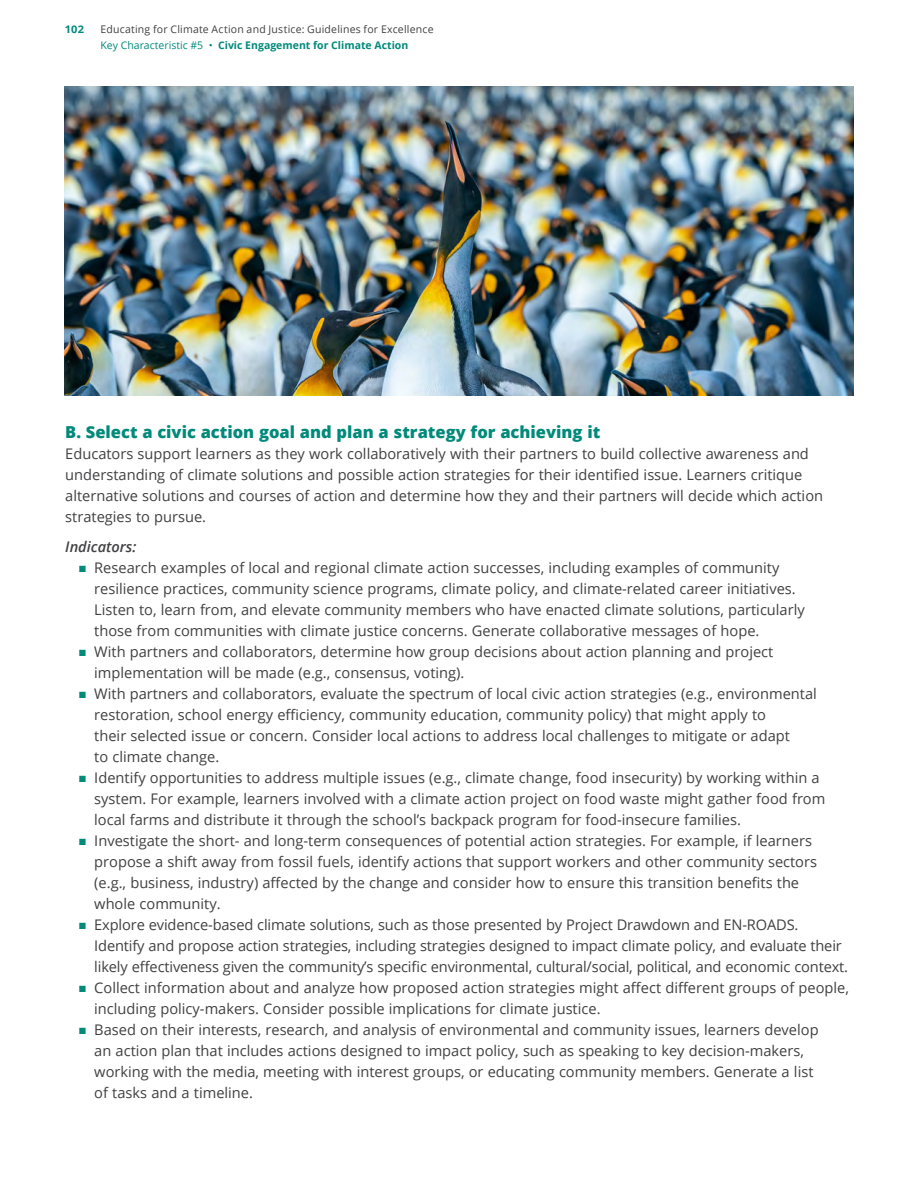
<style>
.page{position:relative;width:918px;height:1188px;background:#fff}
.page>*{position:absolute;margin:0;border:0;box-sizing:border-box;transform-origin:0 0}
.t1{font:800 16.5px "Open Sans";color:#008a7a}
.t2{font:14.7px/21px "Open Sans";color:#414042}
.t3{font:italic 600 14.7px "Open Sans";color:#414042}
.t4{font:10.5px/15.8px "Open Sans";letter-spacing:.02em;color:#414042}
.t5{font:700 10.5px "Open Sans";color:#008a7a;scale:1.05 1}
.s1{color:#008a7a}
.s2{font-weight:700;color:#008a7a}
</style>
<div class="page">
<img style="left:65px;top:86px;width:788px;height:310px">
<p class="t5" style="left:65px;top:22px;width:20px">102</p>
<p class="t4" style="left:100px;top:21px;width:335px">Educating for Climate Action and Justice: Guidelines for Excellence<br><span class="s1">Key Characteristic #5 •</span> <span class="s2">Civic Engagement for Climate Action</span></p>
<p class="t1" style="left:65px;top:420px;width:536px">B. Select a civic action goal and plan a strategy for achieving it</p>
<p class="t2" style="left:65px;top:443px;width:759px">Educators support learners as they work collaboratively with their partners to build collective awareness and understanding of climate solutions and possible action strategies for their identified issue. Learners critique alternative solutions and courses of action and determine how they and their partners will decide which action</p>
<p class="t2" style="left:65px;top:506px;width:142px">strategies to pursue.</p>
<p class="t3" style="left:65px;top:537px;width:73px">Indicators:</p>
<p class="t2" style="left:94px;top:557px;width:712px;text-indent:-15px"><span class="s1">■</span> Research examples of local and regional climate action successes, including examples of community resilience practices, community science programs, climate policy, and climate-related career initiatives.<br>Listen to, learn from, and elevate community members who have enacted climate solutions, particularly those from communities with climate justice concerns. Generate collaborative messages of hope.</p>
<p class="t2" style="left:94px;top:641px;width:681px;text-indent:-15px"><span class="s1">■</span> With partners and collaborators, determine how group decisions about action planning and project implementation will be made (e.g., consensus, voting).</p>
<p class="t2" style="left:94px;top:683px;width:724px;text-indent:-15px"><span class="s1">■</span> With partners and collaborators, evaluate the spectrum of local civic action strategies (e.g., environmental restoration, school energy efficiency, community education, community policy) that might apply to<br>their selected issue or concern. Consider local actions to address local challenges to mitigate or adapt<br>to climate change.</p>
<p class="t2" style="left:94px;top:767px;width:733px;text-indent:-15px"><span class="s1">■</span> Identify opportunities to address multiple issues (e.g., climate change, food insecurity) by working within a system. For example, learners involved with a climate action project on food waste might gather food from local farms and distribute it through the school’s backpack program for food-insecure families.</p>
<p class="t2" style="left:94px;top:830px;width:724px;text-indent:-15px"><span class="s1">■</span> Investigate the short- and long-term consequences of potential action strategies. For example, if learners propose a shift away from fossil fuels, identify actions that support workers and other community sectors (e.g., business, industry) affected by the change and consider how to ensure this transition benefits the whole community.</p>
<p class="t2" style="left:94px;top:914px;width:755px;text-indent:-15px"><span class="s1">■</span> Explore evidence-based climate solutions, such as those presented by Project Drawdown and EN-ROADS.<br>Identify and propose action strategies, including strategies designed to impact climate policy, and evaluate their likely effectiveness given the community’s specific environmental, cultural/social, political, and economic context.</p>
<p class="t2" style="left:94px;top:977px;width:756px;text-indent:-15px"><span class="s1">■</span> Collect information about and analyze how proposed action strategies might affect different groups of people, including policy-makers. Consider possible implications for climate justice.</p>
<p class="t2" style="left:94px;top:1019px;width:726px;text-indent:-15px"><span class="s1">■</span> Based on their interests, research, and analysis of environmental and community issues, learners develop an action plan that includes actions designed to impact policy, such as speaking to key decision-makers, working with the media, meeting with interest groups, or educating community members. Generate a list of tasks and a timeline.</p>
</div>
